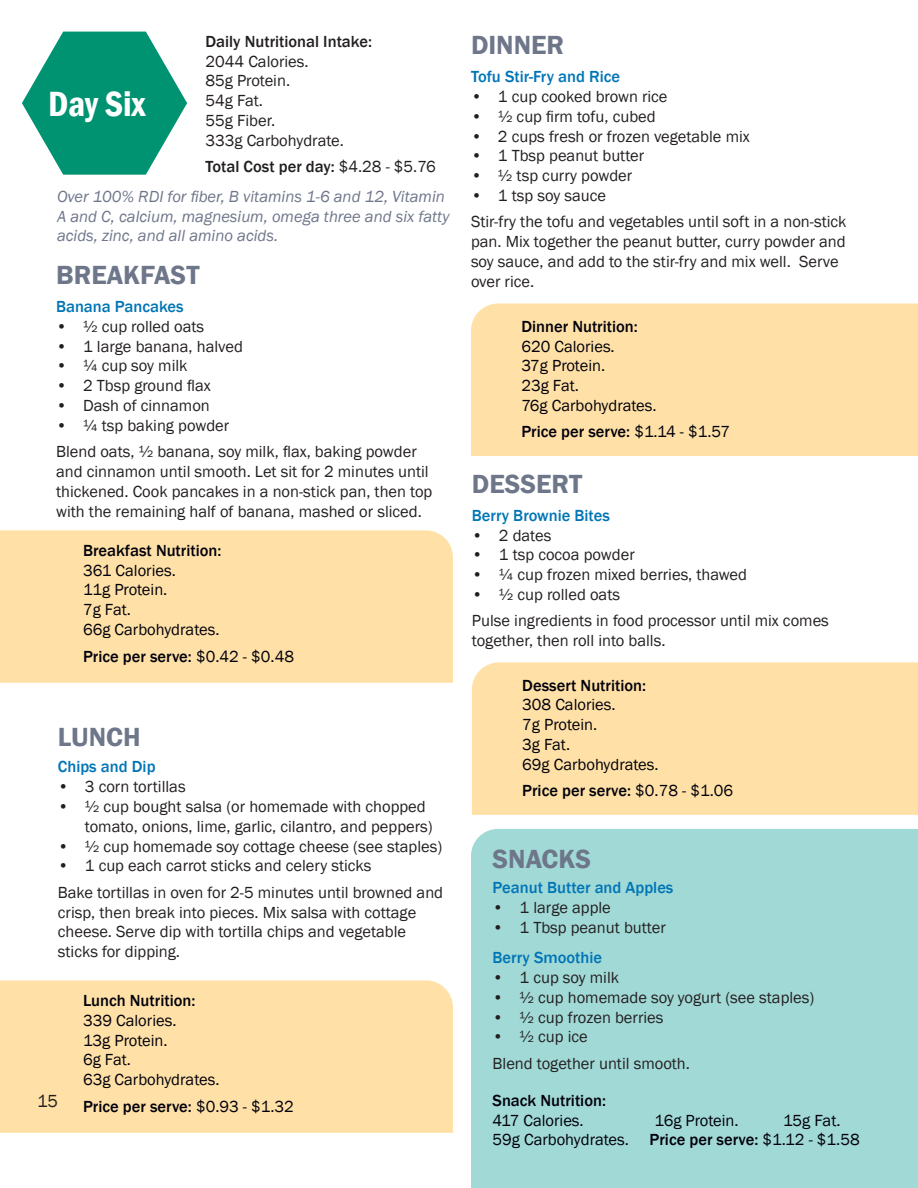
<style>
.page{position:relative;width:918px;height:1188px;background:#fff}
.page>*{position:absolute;margin:0;border:0;box-sizing:border-box;transform-origin:0 0}
.t1{font:600 condensed 36px "Franklin Gothic";color:#fff}
.t2{font:600 27px "Franklin Gothic";color:#6e768a}
.t3{font:18px "Franklin Gothic";color:#231f20}
.t4{font:16.5px/19.8px "Franklin Gothic";color:#231f20}
.t5{font:16.5px/19.8px "Franklin Gothic";color:#00000b}
.t6{font:500 16.5px "Franklin Gothic";color:#00000b}
.t7{font:italic 16.5px/29.5px "Franklin Gothic";color:#6e768a}
.t8{font:500 16.5px "Franklin Gothic";color:#0075b6}
.t9{font:500 16.5px "Franklin Gothic";color:#231f20}
.s1{font-weight:500;font-style:normal;color:#231f20}
.s2{font-style:normal;color:#231f20}
.s3{font-weight:400}
.s4{font-weight:500}
</style>
<div class="page">
<div style="left:0;top:980px;width:453px;height:153px;background:#ffe1a7"></div>
<div style="left:471px;top:304px;width:447px;height:152px;background:#ffe1a7"></div>
<svg style="left:22px;top:32px;width:165px;height:143px"></svg>
<div style="left:0;top:530px;width:453px;height:153px;background:#ffe1a7"></div>
<div style="left:472px;top:662px;width:446px;height:153px;background:#ffe1a7"></div>
<div style="left:471px;top:829px;width:447px;height:359px;background:#a1d9d6"></div>
<p class="t9" style="left:206px;top:34px;width:168px">Daily Nutritional Intake:</p>
<p class="t4" style="left:206px;top:52px;width:140px">2044 Calories.<br>85g Protein.<br>54g Fat.<br>55g Fiber.<br>333g Carbohydrate.</p>
<p class="t7" style="left:57px;top:152px;width:389px;text-indent:148px"><span class="s1">Total Cost per day:</span> <span class="s2">$4.28 - $5.76<br></span>Over 100% RDI for fiber, B vitamins 1-6 and 12, Vitamin</p>
<p class="t7" style="left:57px;top:207px;width:394px;line-height:19.8px">A and C, calcium, magnesium, omega three and six fatty acids, zinc, and all amino acids.</p>
<h1 class="t1" style="left:48px;top:89px;width:99px">Day Six</h1>
<h2 class="t2" style="left:56px;top:259px;width:145px">BREAKFAST</h2>
<p class="t8" style="left:56px;top:300px;width:129px">Banana Pancakes</p>
<p class="t4" style="left:56px;top:317px;width:150px">• ½ cup rolled oats</p>
<p class="t4" style="left:56px;top:337px;width:188px">• 1 large banana, halved</p>
<p class="t4" style="left:56px;top:357px;width:133px">• ¼ cup soy milk</p>
<p class="t4" style="left:56px;top:377px;width:156px">• 2 Tbsp ground flax</p>
<p class="t4" style="left:56px;top:396px;width:155px">• Dash of cinnamon</p>
<p class="t4" style="left:56px;top:413px;width:362px;line-height:26.5px">• ¼ tsp baking powder<br>Blend oats, ½ banana, soy milk, flax, baking powder</p>
<p class="t4" style="left:56px;top:463px;width:378px">and cinnamon until smooth. Let sit for 2 minutes until thickened. Cook pancakes in a non-stick pan, then top with the remaining half of banana, mashed or sliced.</p>
<p class="t6" style="left:83px;top:543px;width:140px">Breakfast Nutrition:</p>
<p class="t5" style="left:83px;top:561px;width:138px">361 Calories.<br>11g Protein.<br>7g Fat.<br>66g Carbohydrates.</p>
<p class="t6" style="left:83px;top:649px;width:212px">Price per serve: <span class="s3">$0.42 - $0.48</span></p>
<h2 class="t2" style="left:58px;top:721px;width:84px">LUNCH</h2>
<p class="t8" style="left:58px;top:760px;width:99px">Chips and Dip</p>
<p class="t4" style="left:58px;top:778px;width:129px">• 3 corn tortillas</p>
<p class="t4" style="left:85px;top:797px;width:349px;text-indent:-27px">• ½ cup bought salsa (or homemade with chopped tomato, onions, lime, garlic, cilantro, and peppers)</p>
<p class="t4" style="left:58px;top:837px;width:386px">• ½ cup homemade soy cottage cheese (see staples)</p>
<p class="t4" style="left:58px;top:853px;width:387px;line-height:26.5px">• 1 cup each carrot sticks and celery sticks<br>Bake tortillas in oven for 2-5 minutes until browned and</p>
<p class="t4" style="left:58px;top:903px;width:360px">crisp, then break into pieces. Mix salsa with cottage cheese. Serve dip with tortilla chips and vegetable sticks for dipping.</p>
<p class="t6" style="left:83px;top:994px;width:114px">Lunch Nutrition:</p>
<p class="t5" style="left:83px;top:1011px;width:138px">339 Calories.<br>13g Protein.<br>6g Fat.<br>63g Carbohydrates.</p>
<p class="t6" style="left:83px;top:1099px;width:212px">Price per serve: <span class="s3">$0.93 - $1.32</span></p>
<p class="t3" style="left:37px;top:1093px;width:22px">15</p>
<h2 class="t2" style="left:471px;top:29px;width:95px">DINNER</h2>
<p class="t8" style="left:471px;top:70px;width:151px">Tofu Stir-Fry and Rice</p>
<p class="t4" style="left:471px;top:87px;width:198px">• 1 cup cooked brown rice</p>
<p class="t4" style="left:471px;top:107px;width:186px">• ½ cup firm tofu, cubed</p>
<p class="t4" style="left:471px;top:127px;width:280px">• 2 cups fresh or frozen vegetable mix</p>
<p class="t4" style="left:471px;top:147px;width:175px">• 1 Tbsp peanut butter</p>
<p class="t4" style="left:471px;top:167px;width:163px">• ½ tsp curry powder</p>
<p class="t4" style="left:471px;top:183px;width:377px;line-height:26.5px">• 1 tsp soy sauce<br>Stir-fry the tofu and vegetables until soft in a non-stick</p>
<p class="t4" style="left:471px;top:233px;width:376px">pan. Mix together the peanut butter, curry powder and soy sauce, and add to the stir-fry and mix well. Serve over rice.</p>
<p class="t6" style="left:521px;top:319px;width:118px">Dinner Nutrition:</p>
<p class="t5" style="left:521px;top:337px;width:137px">620 Calories.<br>37g Protein.<br>23g Fat.<br>76g Carbohydrates.</p>
<p class="t6" style="left:521px;top:425px;width:210px">Price per serve: <span class="s3">$1.14 - $1.57</span></p>
<h2 class="t2" style="left:472px;top:468px;width:112px">DESSERT</h2>
<p class="t8" style="left:472px;top:508px;width:139px">Berry Brownie Bites</p>
<p class="t4" style="left:472px;top:526px;width:81px">• 2 dates</p>
<p class="t4" style="left:472px;top:546px;width:164px">• 1 tsp cocoa powder</p>
<p class="t4" style="left:472px;top:566px;width:277px">• ¼ cup frozen mixed berries, thawed</p>
<p class="t4" style="left:472px;top:582px;width:359px;line-height:26.5px">• ½ cup rolled oats<br>Pulse ingredients in food processor until mix comes</p>
<p class="t4" style="left:472px;top:632px;width:195px">together, then roll into balls.</p>
<p class="t6" style="left:522px;top:678px;width:125px">Dessert Nutrition:</p>
<p class="t5" style="left:522px;top:696px;width:138px">308 Calories.<br>7g Protein.<br>3g Fat.<br>69g Carbohydrates.</p>
<p class="t6" style="left:522px;top:784px;width:212px">Price per serve: <span class="s3">$0.78 - $1.06</span></p>
<h2 class="t2" style="left:493px;top:842px;width:100px">SNACKS</h2>
<p class="t8" style="left:493px;top:881px;width:182px">Peanut Butter and Apples</p>
<p class="t4" style="left:493px;top:899px;width:120px">• 1 large apple</p>
<p class="t4" style="left:493px;top:918px;width:175px">• 1 Tbsp peanut butter</p>
<p class="t8" style="left:493px;top:951px;width:111px">Berry Smoothie</p>
<p class="t4" style="left:493px;top:968px;width:128px">• 1 cup soy milk</p>
<p class="t4" style="left:493px;top:988px;width:323px">• ½ cup homemade soy yogurt (see staples)</p>
<p class="t4" style="left:493px;top:1008px;width:172px">• ½ cup frozen berries</p>
<p class="t4" style="left:493px;top:1024px;width:199px;line-height:26.5px">• ½ cup ice<br>Blend together until smooth.</p>
<p class="t6" style="left:493px;top:1093px;width:115px">Snack Nutrition:</p>
<p class="t5" style="left:493px;top:1111px;width:93px">417 Calories.</p>
<p class="t5" style="left:655px;top:1111px;width:86px">16g Protein.</p>
<p class="t5" style="left:493px;top:1111px;width:369px;text-indent:291px">15g Fat.<br>59g Carbohydrates. <span class="s4">Price per serve:</span> $1.12 - $1.58</p>
</div>
